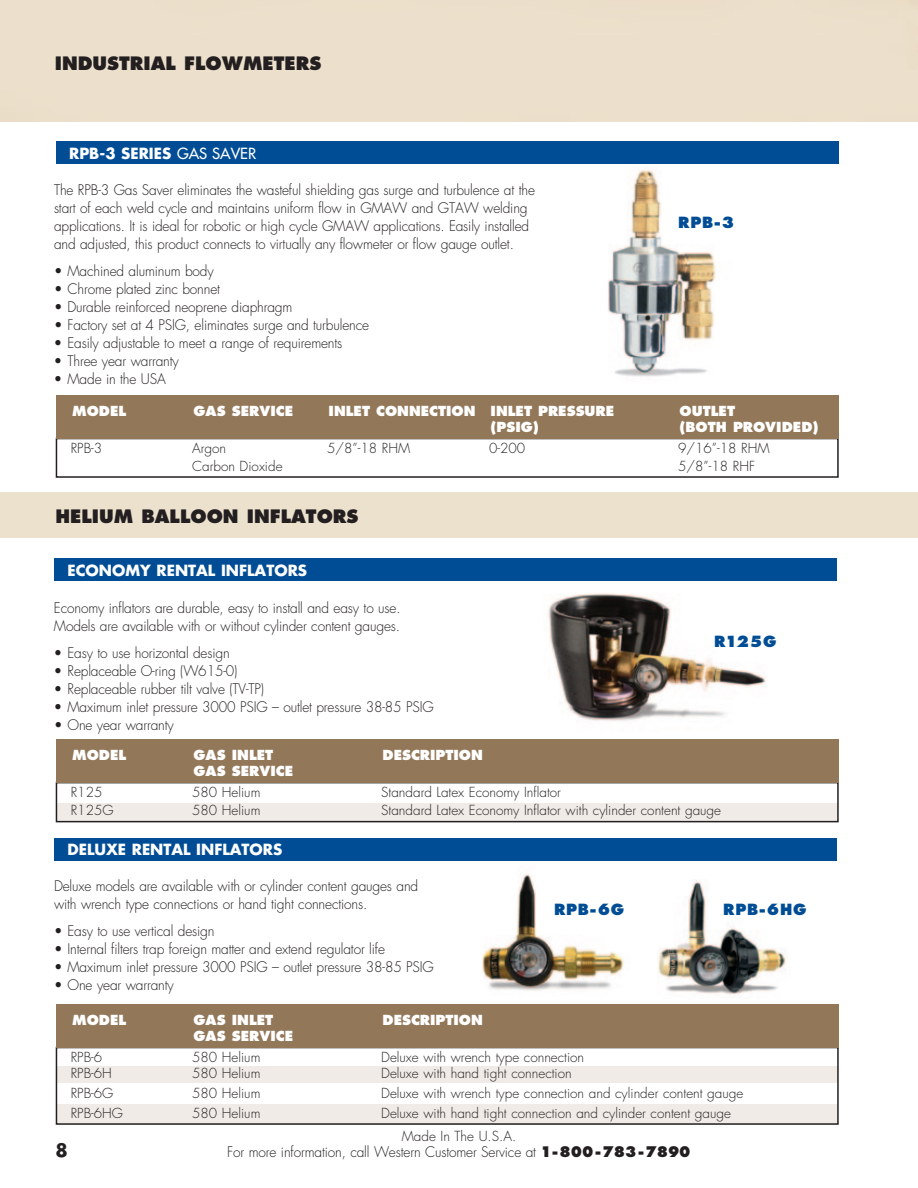
<style>
.page{position:relative;width:918px;height:1188px;background:#fff}
.page>*{position:absolute;margin:0;border:0;box-sizing:border-box;transform-origin:0 0}
.t1{font:800 18px "Futura";color:#231f20}
.t2{font:700 18px "Futura";color:#231f20}
.t3{font:700 15px "Futura";color:#fff}
.t4{font:800 15px "Futura";letter-spacing:.05em;color:#014d95}
.t5{font:15px "Futura";color:#fff}
.t6{font:300 14.25px/18px "Futura";letter-spacing:-.01em;color:#231f20;scale:.96 1}
.t7{font:300 13.5px "Futura";color:#231f20}
.t8{font:800 13.5px "Futura";color:#fff}
.s1{font-weight:800}
</style>
<div class="page">
<div style="left:57px;top:1104px;width:781px;height:20px;background:#f0ebe7"></div>
<div style="left:57px;top:1066px;width:781px;height:16px;background:#f0ebe7"></div>
<div style="left:57px;top:803px;width:781px;height:18px;background:#f0ebe7"></div>
<div style="left:56px;top:438px;width:783px;height:40px;border:2px solid #231f20"></div>
<div style="left:56px;top:782px;width:783px;height:40px;border:2px solid #231f20"></div>
<div style="left:56px;top:1047px;width:783px;height:78px;border:2px solid #231f20"></div>
<img style="left:608px;top:170px;width:108px;height:207px">
<img style="left:547px;top:593px;width:219px;height:128px">
<img style="left:482px;top:873px;width:142px;height:118px">
<img style="left:658px;top:880px;width:128px;height:115px">
<div style="left:56px;top:141px;width:783px;height:23px;background:#014d95"></div>
<div style="left:54px;top:558px;width:783px;height:23px;background:#014d95"></div>
<div style="left:54px;top:838px;width:783px;height:22px;background:#014d95"></div>
<div style="left:56px;top:395px;width:783px;height:44px;background:#937759"></div>
<div style="left:56px;top:740px;width:783px;height:43px;background:#937759"></div>
<div style="left:56px;top:1004px;width:783px;height:44px;background:#937759"></div>
<div style="left:0;top:493px;width:918px;height:45px;background:#ebe1cc"></div>
<p class="t1" style="left:55px;top:52px;width:268px">INDUSTRIAL FLOWMETERS</p>
<p class="t3" style="left:69px;top:143px;width:71px">RPB-3 SERIES</p>
<p class="t5" style="left:177px;top:144px;width:64px">GAS SAVER</p>
<p class="t6" style="left:54px;top:181px;width:503px">The RPB-3 Gas Saver eliminates the wasteful shielding gas surge and turbulence at the start of each weld cycle and maintains uniform flow in GMAW and GTAW welding applications. It is ideal for robotic or high cycle GMAW applications. Easily installed and adjusted, this product connects to virtually any flowmeter or flow gauge outlet.</p>
<p class="t6" style="left:54px;top:262px;width:168px">• Machined aluminum body</p>
<p class="t6" style="left:54px;top:280px;width:175px">• Chrome plated zinc bonnet</p>
<p class="t6" style="left:54px;top:298px;width:250px">• Durable reinforced neoprene diaphragm</p>
<p class="t6" style="left:54px;top:316px;width:330px">• Factory set at 4 PSIG, eliminates surge and turbulence</p>
<p class="t6" style="left:54px;top:334px;width:302px">• Easily adjustable to meet a range of requirements</p>
<p class="t6" style="left:54px;top:352px;width:131px">• Three year warranty</p>
<p class="t6" style="left:54px;top:370px;width:118px">• Made in the USA</p>
<p class="t4" style="left:678px;top:213px;width:58px">RPB-3</p>
<p class="t8" style="left:72px;top:403px;width:24px">MODEL</p>
<p class="t8" style="left:194px;top:403px;width:84px">GAS SERVICE</p>
<p class="t8" style="left:329px;top:403px;width:16px">INLET</p>
<p class="t8" style="left:376px;top:403px;width:19px">CONNECTION</p>
<p class="t8" style="left:491px;top:403px;width:16px">INLET</p>
<p class="t8" style="left:538px;top:403px;width:21px">PRESSURE</p>
<p class="t8" style="left:680px;top:403px;width:22px">OUTLET</p>
<p class="t8" style="left:491px;top:419px;width:50px">(PSIG)</p>
<p class="t8" style="left:680px;top:419px;width:140px">(BOTH PROVIDED)</p>
<p class="t7" style="left:71px;top:439px;width:33px">RPB-3</p>
<p class="t7" style="left:192px;top:439px;width:36px">Argon</p>
<p class="t7" style="left:327px;top:439px;width:84px">5/8”-18 RHM</p>
<p class="t7" style="left:489px;top:439px;width:38px">0-200</p>
<p class="t7" style="left:678px;top:439px;width:93px">9/16”-18 RHM</p>
<p class="t7" style="left:192px;top:457px;width:92px">Carbon Dioxide</p>
<p class="t7" style="left:678px;top:457px;width:78px">5/8”-18 RHF</p>
<p class="t1" style="left:56px;top:505px;width:305px">HELIUM BALLOON INFLATORS</p>
<p class="t3" style="left:67px;top:560px;width:22px">ECONOMY</p>
<p class="t3" style="left:157px;top:560px;width:21px">RENTAL</p>
<p class="t3" style="left:221px;top:560px;width:16px">INFLATORS</p>
<p class="t6" style="left:54px;top:599px;width:363px">Economy inflators are durable, easy to install and easy to use.<br>Models are available with or without cylinder content gauges.</p>
<p class="t6" style="left:54px;top:644px;width:185px">• Easy to use horizontal design</p>
<p class="t6" style="left:54px;top:662px;width:193px">• Replaceable O-ring (W615-0)</p>
<p class="t6" style="left:54px;top:680px;width:220px">• Replaceable rubber tilt valve (TV-TP)</p>
<p class="t6" style="left:54px;top:698px;width:397px">• Maximum inlet pressure 3000 PSIG – outlet pressure 38-85 PSIG</p>
<p class="t6" style="left:54px;top:716px;width:126px">• One year warranty</p>
<p class="t8" style="left:72px;top:747px;width:24px">MODEL</p>
<p class="t8" style="left:194px;top:747px;width:81px">GAS INLET</p>
<p class="t8" style="left:383px;top:747px;width:102px">DESCRIPTION</p>
<p class="t8" style="left:194px;top:763px;width:85px">GAS SERVICE</p>
<p class="t4" style="left:714px;top:632px;width:64px">R125G</p>
<p class="t7" style="left:71px;top:783px;width:33px">R125</p>
<p class="t7" style="left:192px;top:783px;width:70px">580 Helium</p>
<p class="t7" style="left:381px;top:783px;width:181px">Standard Latex Economy Inflator</p>
<p class="t7" style="left:71px;top:801px;width:44px">R125G</p>
<p class="t7" style="left:192px;top:801px;width:70px">580 Helium</p>
<p class="t7" style="left:381px;top:801px;width:341px">Standard Latex Economy Inflator with cylinder content gauge</p>
<p class="t3" style="left:67px;top:839px;width:21px">DELU</p>
<p class="t3" style="left:106px;top:839px;width:47px">XE RENTAL</p>
<p class="t3" style="left:196px;top:839px;width:16px">INFLATORS</p>
<p class="t6" style="left:54px;top:877px;width:381px">Deluxe models are available with or cylinder content gauges and with wrench type connections or hand tight connections.</p>
<p class="t6" style="left:54px;top:922px;width:169px">• Easy to use vertical design</p>
<p class="t6" style="left:54px;top:940px;width:346px">• Internal filters trap foreign matter and extend regulator life</p>
<p class="t6" style="left:54px;top:958px;width:397px">• Maximum inlet pressure 3000 PSIG – outlet pressure 38-85 PSIG</p>
<p class="t6" style="left:54px;top:976px;width:126px">• One year warranty</p>
<p class="t8" style="left:72px;top:1012px;width:24px">MODEL</p>
<p class="t8" style="left:194px;top:1012px;width:81px">GAS INLET</p>
<p class="t8" style="left:383px;top:1012px;width:102px">DESCRIPTION</p>
<p class="t8" style="left:194px;top:1028px;width:85px">GAS SERVICE</p>
<p class="t4" style="left:554px;top:900px;width:72px">RPB-6G</p>
<p class="t4" style="left:723px;top:900px;width:85px">RPB-6HG</p>
<p class="t7" style="left:71px;top:1048px;width:33px">RPB-6</p>
<p class="t7" style="left:192px;top:1048px;width:70px">580 Helium</p>
<p class="t7" style="left:381px;top:1048px;width:205px">Deluxe with wrench type connection</p>
<p class="t7" style="left:71px;top:1065px;width:43px">RPB-6H</p>
<p class="t7" style="left:192px;top:1065px;width:70px">580 Helium</p>
<p class="t7" style="left:381px;top:1065px;width:192px">Deluxe with hand tight connection</p>
<p class="t7" style="left:71px;top:1085px;width:44px">RPB-6G</p>
<p class="t7" style="left:192px;top:1085px;width:70px">580 Helium</p>
<p class="t7" style="left:381px;top:1085px;width:364px">Deluxe with wrench type connection and cylinder content gauge</p>
<p class="t7" style="left:71px;top:1104px;width:54px">RPB-6HG</p>
<p class="t7" style="left:192px;top:1104px;width:70px">580 Helium</p>
<p class="t7" style="left:381px;top:1104px;width:351px">Deluxe with hand tight connection and cylinder content gauge</p>
<p class="t7" style="left:402px;top:1128px;width:116px">Made In The U.S.A.</p>
<p class="t2" style="left:56px;top:1138px;width:14px">8</p>
<p class="t6" style="left:227px;top:1143px;width:484px">For more information, call Western Customer Service at <span class="s1">1-800-783-7890</span></p>
</div>
